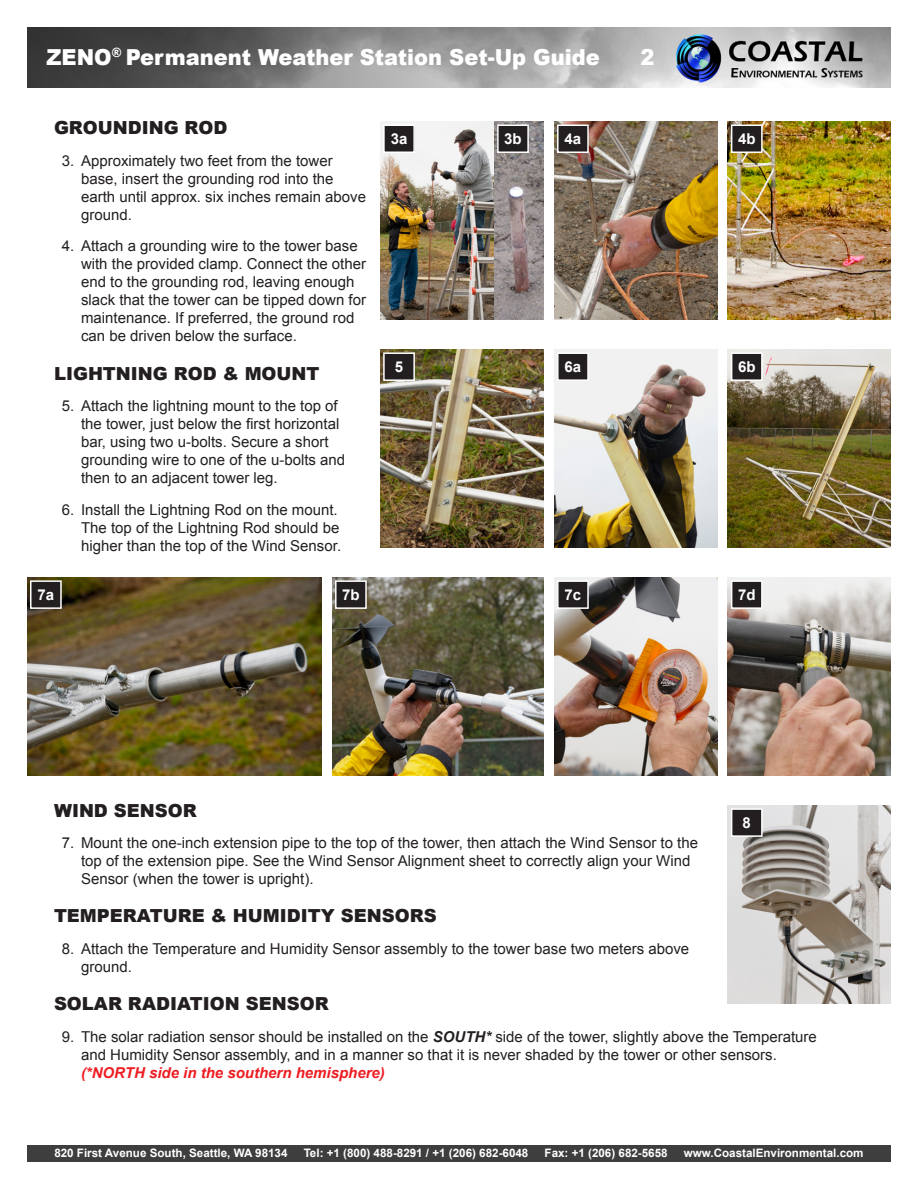
<style>
.page{position:relative;width:918px;height:1188px;background:#fff}
.page>*{position:absolute;margin:0;border:0;box-sizing:border-box;transform-origin:0 0}
.t1{font:900 24px "Arial";color:#fff}
.t2{font:900 22.05px "Arial";color:#fff;scale:.95 1}
.Heading{font:900 18px "Arial";color:#231f20}
.bullets{font:15px/18px "Arial";color:#231f20}
.t3{font:700 15px "Arial";color:#fff}
.t4{font:700 11.7px "Arial";color:#fff}
.s1{font-weight:700;font-style:italic}
.s2{font-weight:700;font-style:italic;color:#ee1d23}
</style>
<div class="page">
<div style="left:27px;top:1145px;width:864px;height:16px;background:#3e3e3f"></div>
<img style="left:728px;top:805px;width:163px;height:198px">
<div style="left:732px;top:809px;width:30px;height:27px;background:#231f20"></div>
<div style="left:731px;top:808px;width:32px;height:29px;border:2px solid #fff"></div>
<img style="left:728px;top:577px;width:163px;height:198px">
<div style="left:732px;top:581px;width:30px;height:27px;background:#231f20"></div>
<div style="left:731px;top:580px;width:32px;height:29px;border:2px solid #fff"></div>
<img style="left:554px;top:577px;width:163px;height:198px">
<div style="left:558px;top:581px;width:30px;height:27px;background:#231f20"></div>
<div style="left:557px;top:580px;width:32px;height:29px;border:2px solid #fff"></div>
<img style="left:332px;top:577px;width:211px;height:198px">
<div style="left:336px;top:581px;width:30px;height:27px;background:#231f20"></div>
<div style="left:335px;top:580px;width:32px;height:29px;border:2px solid #fff"></div>
<img style="left:27px;top:577px;width:294px;height:198px">
<div style="left:31px;top:581px;width:30px;height:27px;background:#231f20"></div>
<div style="left:30px;top:580px;width:32px;height:29px;border:2px solid #fff"></div>
<img style="left:728px;top:349px;width:163px;height:198px">
<div style="left:732px;top:353px;width:30px;height:27px;background:#231f20"></div>
<div style="left:731px;top:352px;width:32px;height:29px;border:2px solid #fff"></div>
<img style="left:554px;top:349px;width:163px;height:198px">
<div style="left:558px;top:353px;width:30px;height:27px;background:#231f20"></div>
<div style="left:557px;top:352px;width:32px;height:29px;border:2px solid #fff"></div>
<img style="left:380px;top:349px;width:163px;height:198px">
<div style="left:384px;top:353px;width:30px;height:27px;background:#231f20"></div>
<div style="left:383px;top:352px;width:32px;height:29px;border:2px solid #fff"></div>
<img style="left:728px;top:122px;width:163px;height:197px">
<div style="left:732px;top:125px;width:30px;height:27px;background:#231f20"></div>
<div style="left:731px;top:125px;width:32px;height:28px;border:2px solid #fff"></div>
<img style="left:554px;top:122px;width:163px;height:197px">
<div style="left:558px;top:125px;width:30px;height:27px;background:#231f20"></div>
<div style="left:557px;top:125px;width:32px;height:28px;border:2px solid #fff"></div>
<img style="left:380px;top:122px;width:163px;height:197px">
<div style="left:384px;top:125px;width:30px;height:27px;background:#231f20"></div>
<div style="left:383px;top:125px;width:32px;height:28px;border:2px solid #fff"></div>
<div style="left:498px;top:125px;width:30px;height:27px;background:#231f20"></div>
<div style="left:497px;top:125px;width:32px;height:28px;border:2px solid #fff"></div>
<img style="left:27px;top:27px;width:864px;height:61px">
<p class="t1" style="left:128px;top:33px;width:634px">ZENO<sup>®</sup> Permanent Weather Station Set-Up Guide</p>
<p class="t2" style="left:46px;top:41px;width:584px">ZENO<sup>®</sup> Permanent Weather Station Set-Up Guide</p>
<p class="t2" style="left:641px;top:41px;width:16px">2</p>
<p class="Heading" style="left:54px;top:115px;width:175px">GROUNDING ROD</p>
<p class="bullets" style="left:81px;top:152px;width:287px;text-indent:-19px">3. Approximately two feet from the tower base, insert the grounding rod into the earth until approx. six inches remain above ground.</p>
<p class="bullets" style="left:81px;top:237px;width:287px;text-indent:-19px">4. Attach a grounding wire to the tower base with the provided clamp. Connect the other end to the grounding rod, leaving enough slack that the tower can be tipped down for maintenance. If preferred, the ground rod can be driven below the surface.</p>
<p class="Heading" style="left:54px;top:360px;width:267px">LIGHTNING ROD &amp; MOUNT</p>
<p class="bullets" style="left:81px;top:397px;width:266px;text-indent:-19px">5. Attach the lightning mount to the top of the tower, just below the first horizontal bar, using two u-bolts. Secure a short grounding wire to one of the u-bolts and then to an adjacent tower leg.</p>
<p class="bullets" style="left:81px;top:501px;width:262px;text-indent:-19px">6. Install the Lightning Rod on the mount.<br>The top of the Lightning Rod should be higher than the top of the Wind Sensor.</p>
<p class="t3" style="left:391px;top:129px;width:18px">3a</p>
<p class="t3" style="left:504px;top:129px;width:19px">3b</p>
<p class="t3" style="left:565px;top:129px;width:18px">4a</p>
<p class="t3" style="left:738px;top:129px;width:19px">4b</p>
<p class="t3" style="left:395px;top:357px;width:10px">5</p>
<p class="t3" style="left:565px;top:357px;width:18px">6a</p>
<p class="t3" style="left:738px;top:357px;width:19px">6b</p>
<p class="t3" style="left:38px;top:585px;width:18px">7a</p>
<p class="t3" style="left:342px;top:585px;width:19px">7b</p>
<p class="t3" style="left:565px;top:585px;width:18px">7c</p>
<p class="t3" style="left:738px;top:585px;width:19px">7d</p>
<p class="Heading" style="left:54px;top:797px;width:144px">WIND SENSOR</p>
<p class="bullets" style="left:81px;top:834px;width:619px;text-indent:-19px">7. Mount the one-inch extension pipe to the top of the tower, then attach the Wind Sensor to the top of the extension pipe. See the Wind Sensor Alignment sheet to correctly align your Wind<br>Sensor (when the tower is upright).</p>
<p class="Heading" style="left:54px;top:903px;width:384px">TEMPERATURE &amp; HUMIDITY SENSORS</p>
<p class="bullets" style="left:81px;top:940px;width:610px;text-indent:-19px">8. Attach the Temperature and Humidity Sensor assembly to the tower base two meters above ground.</p>
<p class="Heading" style="left:54px;top:991px;width:276px">SOLAR RADIATION SENSOR</p>
<p class="bullets" style="left:81px;top:1027px;width:737px;text-indent:-19px">9. The solar radiation sensor should be installed on the <span class="s1">SOUTH*</span> side of the tower, slightly above the Temperature and Humidity Sensor assembly, and in a manner so that it is never shaded by the tower or other sensors. <span class="s2">(*NORTH side in the southern hemisphere)</span></p>
<p class="t3" style="left:743px;top:813px;width:10px">8</p>
<p class="t4" style="left:54px;top:1146px;width:235px">820 First Avenue South, Seattle, WA 98134</p>
<p class="t4" style="left:304px;top:1146px;width:226px">Tel: +1 (800) 488-8291 / +1 (206) 682-6048</p>
<p class="t4" style="left:545px;top:1146px;width:125px">Fax: +1 (206) 682-5658</p>
<p class="t4" style="left:684px;top:1146px;width:181px">www.CoastalEnvironmental.com</p>
</div>
